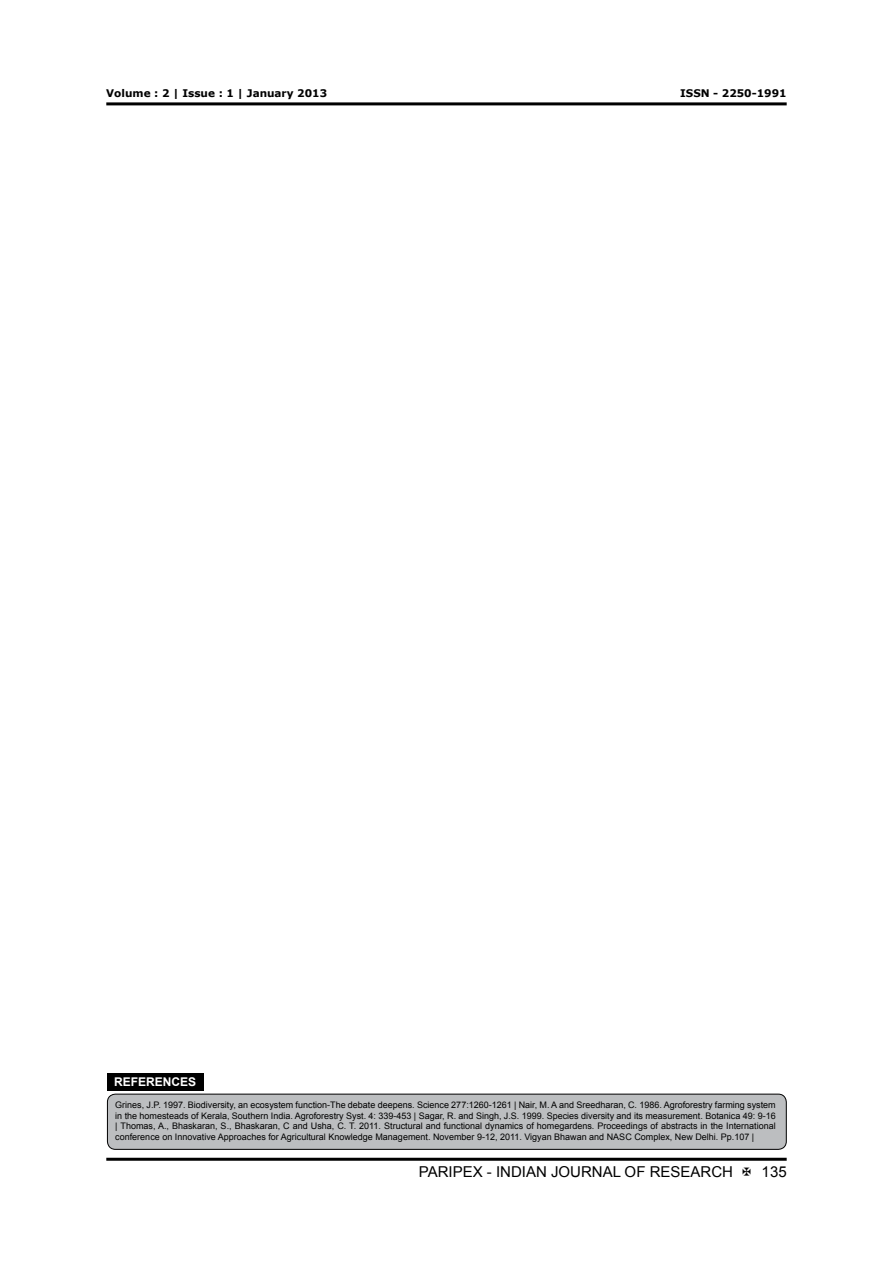
<style>
.page{position:relative;width:893px;height:1263px;background:#fff}
.page>*{position:absolute;margin:0;border:0;box-sizing:border-box;transform-origin:0 0}
.t1{font:15px "Arial";color:#000}
.t2{font:700 12px "Arial";color:#fff}
.t3{font:700 10.5px "Verdana";color:#000}
.t4{font:9px/10.5px "Arial";color:#000;text-align:justify}
</style>
<div class="page">
<hr style="left:106px;top:102px;width:681px;height:3px;background:#000">
<hr style="left:106px;top:1158px;width:681px;height:3px;background:#000">
<div style="left:107px;top:1094px;width:679px;height:55px;background:#bcbec0;border-radius:8px"></div>
<div style="left:107px;top:1094px;width:680px;height:56px;border:1px solid #000;border-radius:8px"></div>
<div style="left:107px;top:1073px;width:96px;height:18px;background:#000"></div>
<p class="t3" style="left:106px;top:89px;width:222px">Volume : 2 | Issue : 1 | January 2013</p>
<p class="t3" style="left:680px;top:89px;width:108px">ISSN - 2250-1991</p>
<h2 class="t2" style="left:114px;top:1077px;width:84px">REFERENCES</h2>
<p class="t4" style="left:115px;top:1100px;width:662px">Grines, J.P. 1997. Biodiversity, an ecosystem function-The debate deepens. Science 277:1260-1261 | Nair, M. A and Sreedharan, C. 1986. Agroforestry farming system in the homesteads of Kerala, Southern India. Agroforestry Syst. 4: 339-453 | Sagar, R. and Singh, J.S. 1999. Species diversity and its measurement. Botanica 49: 9-16 | Thomas, A., Bhaskaran, S., Bhaskaran, C and Usha, C. T. 2011. Structural and functional dynamics of homegardens. Proceedings of abstracts in the International conference on Innovative Approaches for Agricultural Knowledge Management. November 9-12, 2011. Vigyan Bhawan and NASC Complex, New Delhi. Pp.107 |</p>
<h1 class="t1" style="left:419px;top:1166px;width:316px">PARIPEX - INDIAN JOURNAL OF RESEARCH</h1>
<h1 class="t1" style="left:762px;top:1166px;width:27px">135</h1>
</div>
